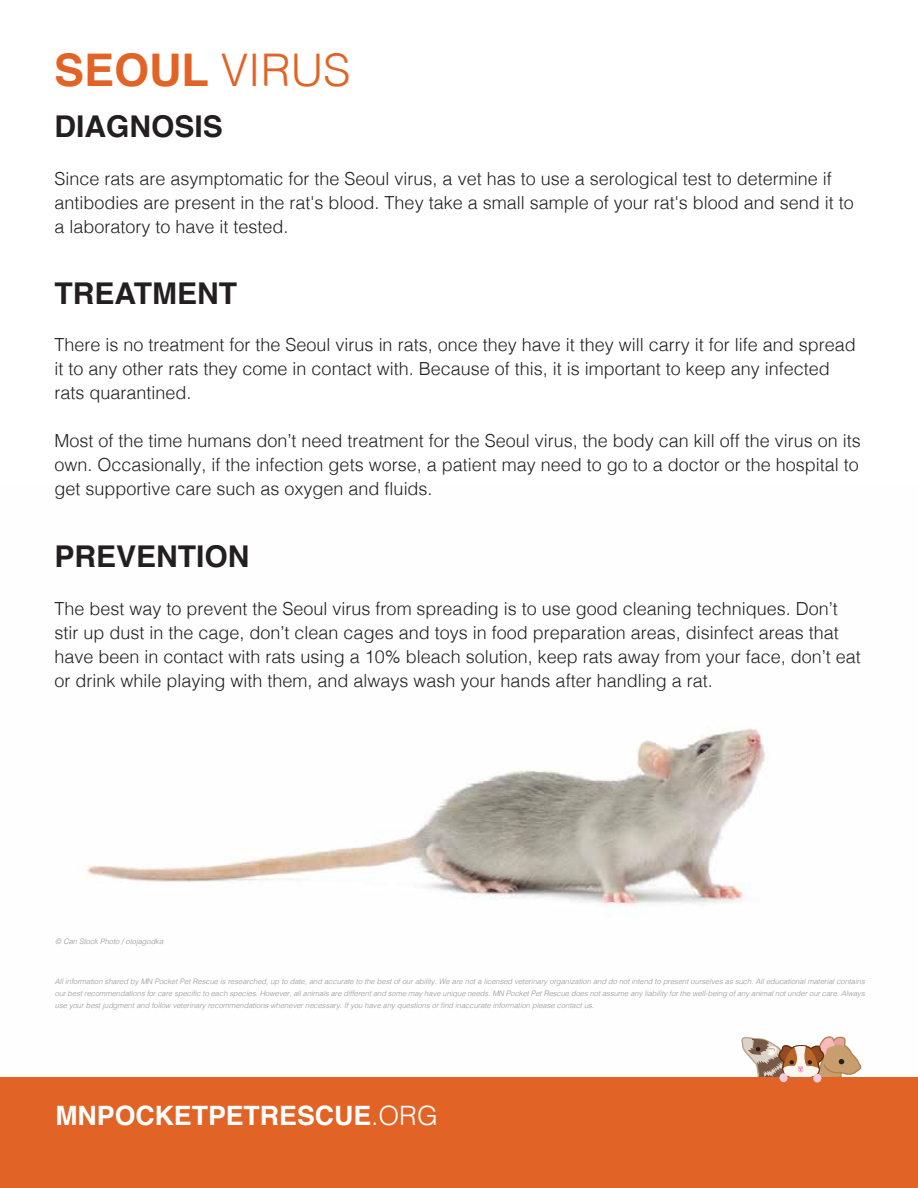
<style>
.page{position:relative;width:918px;height:1188px;background:#fff}
.page>*{position:absolute;margin:0;border:0;box-sizing:border-box;transform-origin:0 0}
.t1{font:700 45px "Helvetica";color:#e16325}
.t2{font:700 30px "Helvetica";color:#231f20}
.t3{font:700 26.7px "Helvetica";color:#fff}
.t4{font:300 18px/24px "Helvetica";color:#231f20}
.t5{font:italic 300 7.5px/12px "Helvetica";color:#939598;text-align:justify}
.s1{font-weight:300}
</style>
<div class="page">
<img style="left:87px;top:728px;width:680px;height:178px">
<svg style="left:741px;top:1036px;width:121px;height:41px"></svg>
<div style="left:0;top:1077px;width:918px;height:111px;background:#e16325"></div>
<div style="left:779px;top:1073px;width:9px;height:9px;background:#f9cadc;border-radius:50%"></div>
<div style="left:813px;top:1074px;width:8px;height:9px;background:#f9cadc;border-radius:50%"></div>
<h1 class="t1" style="left:54px;top:34px;width:298px">SEOUL <span class="s1">VIRUS</span></h1>
<h2 class="t2" style="left:55px;top:103px;width:170px">DIAGNOSIS</h2>
<p class="t4" style="left:55px;top:166px;width:801px">Since rats are asymptomatic for the Seoul virus, a vet has to use a serological test to determine if antibodies are present in the rat's blood. They take a small sample of your rat's blood and send it to a laboratory to have it tested.</p>
<h2 class="t2" style="left:55px;top:269px;width:184px">TREATMENT</h2>
<p class="t4" style="left:55px;top:332px;width:803px">There is no treatment for the Seoul virus in rats, once they have it they will carry it for life and spread it to any other rats they come in contact with. Because of this, it is important to keep any infected rats quarantined.</p>
<p class="t4" style="left:55px;top:428px;width:808px;text-align:justify">Most of the time humans don’t need treatment for the Seoul virus, the body can kill off the virus on its own. Occasionally, if the infection gets worse, a patient may need to go to a doctor or the hospital to get supportive care such as oxygen and fluids.</p>
<h2 class="t2" style="left:55px;top:532px;width:197px">PREVENTION</h2>
<p class="t4" style="left:55px;top:595px;width:808px">The best way to prevent the Seoul virus from spreading is to use good cleaning techniques. Don’t stir up dust in the cage, don’t clean cages and toys in food preparation areas, disinfect areas that have been in contact with rats using a 10% bleach solution, keep rats away from your face, don’t eat or drink while playing with them, and always wash your hands after handling a rat.</p>
<p class="t5" style="left:55px;top:935px;width:110px">© Can Stock Photo / otojagodka</p>
<p class="t5" style="left:55px;top:975px;width:811px">All information shared by MN Pocket Pet Rescue is researched, up to date, and accurate to the best of our ability. We are not a licensed veterinary organization and do not intend to present ourselves as such. All educational material contains our best recommendations for care specific to each species. However, all animals are different and some may have unique needs. MN Pocket Pet Rescue does not assume any liability for the well-being of any animal not under our care. Always use your best judgment and follow veterinary recommendations whenever necessary. If you have any questions or find inaccurate information please contact us.</p>
<h3 class="t3" style="left:55px;top:1094px;width:384px">MNPOCKETPETRESCUE<span class="s1">.ORG</span></h3>
</div>
